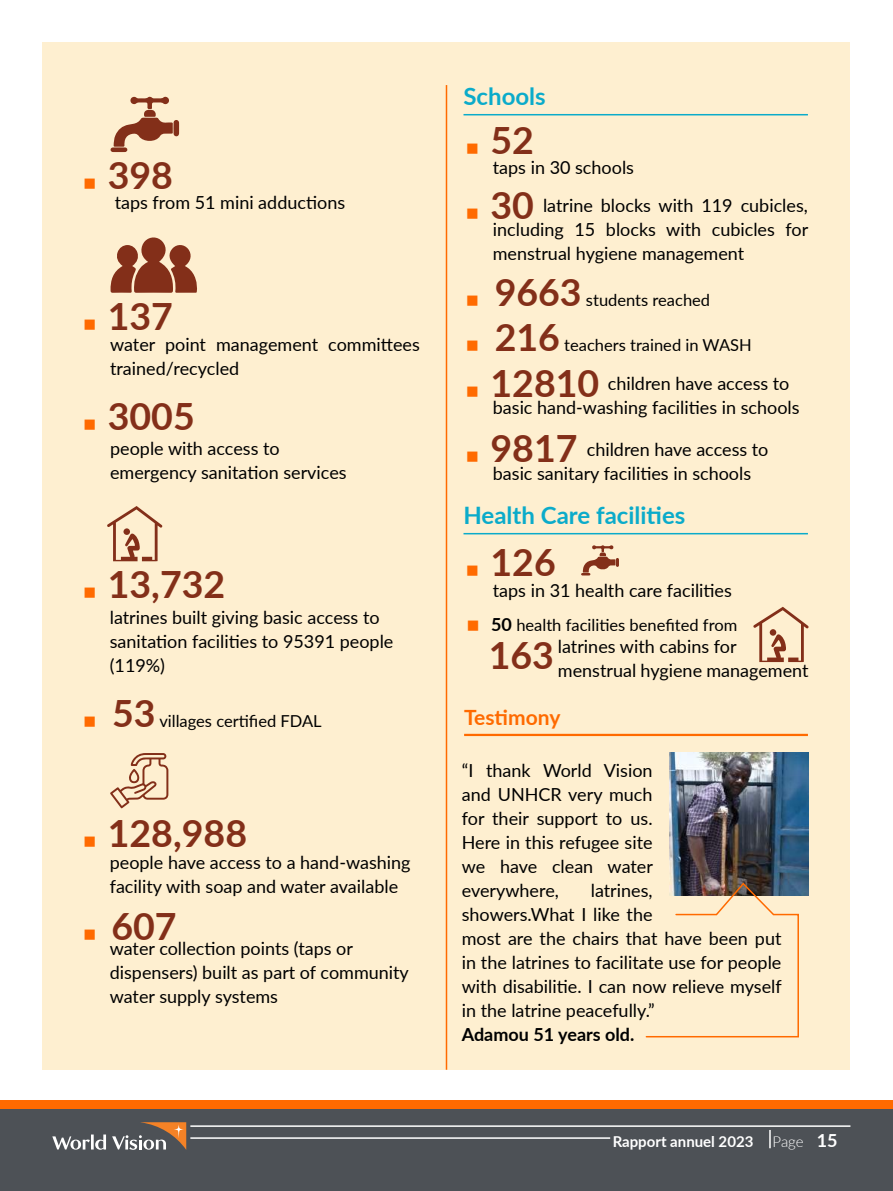
<style>
.page{position:relative;width:893px;height:1191px;background:#fff}
.page>*{position:absolute;margin:0;border:0;box-sizing:border-box;transform-origin:0 0}
.t1{font:700 37.5px/64.8px "Lato";color:#832f19}
.t2{font:700 24px "Lato";color:#0babca}
.t3{font:700 21px "Lato";color:#ff6a00}
.t4{font:18px/24px "Lato";color:#000}
.t5{font:700 18px "Lato";color:#000}
.t6{font:16.5px "Lato";color:#000}
.t7{font:700 15px "Lato";color:#fff}
.t8{font:300 15px "Lato";color:#fff}
.s1{font-weight:700;font-size:18px}
</style>
<div class="page">
<div style="left:0;top:1106px;width:893px;height:85px;background:#4d5156"></div>
<div style="left:43px;top:43px;width:807px;height:1026px;background:#feefd0"></div>
<svg style="left:111px;top:96px;width:68px;height:56px"></svg>
<svg style="left:110px;top:237px;width:87px;height:56px"></svg>
<svg style="left:107px;top:506px;width:55px;height:55px"></svg>
<div style="left:123px;top:528px;width:7px;height:7px;background:#832f19;border-radius:50%"></div>
<svg style="left:753px;top:607px;width:56px;height:55px"></svg>
<svg style="left:110px;top:753px;width:58px;height:55px"></svg>
<hr style="left:463px;top:114px;width:345px;height:1px;background:#0babca">
<hr style="left:463px;top:533px;width:345px;height:1px;background:#0babca">
<svg style="left:581px;top:545px;width:38px;height:30px"></svg>
<hr style="left:446px;top:85px;width:1px;height:984px;background:#ff6a00">
<img style="left:670px;top:752px;width:138px;height:143px">
<hr style="left:464px;top:734px;width:344px;height:2px;background:#ff6a00">
<svg style="left:645px;top:881px;width:155px;height:157px"></svg>
<hr style="left:190px;top:1125px;width:660px;height:1px;background:#fff">
<hr style="left:190px;top:1137px;width:420px;height:1px;background:#fff">
<svg style="left:769px;top:1130px;width:2px;height:18px"></svg>
<svg style="left:52px;top:1122px;width:134px;height:28px"></svg>
<div style="left:0;top:1100px;width:893px;height:8px;background:#ff6a00"></div>
<h1 class="t1" style="left:108px;top:141px;width:67px">398</h1>
<p class="t4" style="left:115px;top:190px;width:232px">taps from 51 mini adductions</p>
<h1 class="t1" style="left:108px;top:283px;width:67px">137</h1>
<p class="t4" style="left:110px;top:331px;width:311px">water point management committees trained/recycled</p>
<h1 class="t1" style="left:108px;top:382px;width:88px">3005</h1>
<p class="t4" style="left:110px;top:436px;width:238px">people with access to emergency sanitation services</p>
<h1 class="t1" style="left:108px;top:550px;width:119px">13,732</h1>
<p class="t4" style="left:110px;top:605px;width:285px">latrines built giving basic access to sanitation facilities to 95391 people (119%)</p>
<h1 class="t1" style="left:112px;top:679px;width:45px">53</h1>
<p class="t6" style="left:159px;top:709px;width:164px">villages certified FDAL</p>
<h1 class="t1" style="left:108px;top:799px;width:141px">128,988</h1>
<p class="t4" style="left:110px;top:850px;width:302px">people have access to a hand-washing facility with soap and water available</p>
<h1 class="t1" style="left:111px;top:892px;width:67px">607</h1>
<p class="t4" style="left:110px;top:935px;width:301px">water collection points (taps or dispensers) built as part of community water supply systems</p>
<h2 class="t2" style="left:463px;top:79px;width:84px">Schools</h2>
<h1 class="t1" style="left:490px;top:106px;width:45px">52<br>30</h1>
<p class="t4" style="left:543px;top:148px;width:266px;line-height:38.2px;text-indent:-50px">taps in 30 schools<br>latrine blocks with 119 cubicles,</p>
<p class="t4" style="left:493px;top:217px;width:317px">including 15 blocks with cubicles for menstrual hygiene management</p>
<h1 class="t1" style="left:495px;top:258px;width:88px">9663</h1>
<p class="t6" style="left:586px;top:288px;width:126px">students reached</p>
<h1 class="t1" style="left:495px;top:304px;width:67px">216</h1>
<p class="t6" style="left:564px;top:333px;width:189px">teachers trained in WASH</p>
<h1 class="t1" style="left:490px;top:349px;width:110px;line-height:65.2px">12810<br>9817</h1>
<p class="t4" style="left:493px;top:371px;width:308px;text-indent:115px">children have access to basic hand-washing facilities in schools</p>
<p class="t4" style="left:493px;top:436px;width:277px;text-indent:94px">children have access to basic sanitary facilities in schools</p>
<h2 class="t2" style="left:463px;top:498px;width:223px">Health Care facilities</h2>
<h1 class="t1" style="left:490px;top:528px;width:67px">126</h1>
<p class="t4" style="left:493px;top:577px;width:241px">taps in 31 health care facilities</p>
<p class="t4" style="left:558px;top:633px;width:252px">latrines with cabins for menstrual hygiene management</p>
<p class="t6" style="left:491px;top:613px;width:248px"><span class="s1">50</span> health facilities benefited from</p>
<h1 class="t1" style="left:489px;top:621px;width:67px">163</h1>
<p class="t3" style="left:464px;top:702px;width:98px">Testimony</p>
<p class="t4" style="left:462px;top:758px;width:193px;text-align:justify">“I thank World Vision and UNHCR very much for their support to us.<br>Here in this refugee site we have clean water everywhere,</p>
<p class="t4" style="left:462px;top:878px;width:322px;text-indent:129px">latrines,<br>showers.What I like the<br>most are the chairs that have been put in the latrines to facilitate use for people with disabilitie. I can now relieve myself in the latrine peacefully.”</p>
<p class="t5" style="left:462px;top:1021px;width:174px">Adamou 51 years old.</p>
<p class="t7" style="left:613px;top:1130px;width:142px">Rapport annuel 2023</p>
<p class="t8" style="left:773px;top:1131px;width:67px">Page <span class="s1">15</span></p>
</div>
